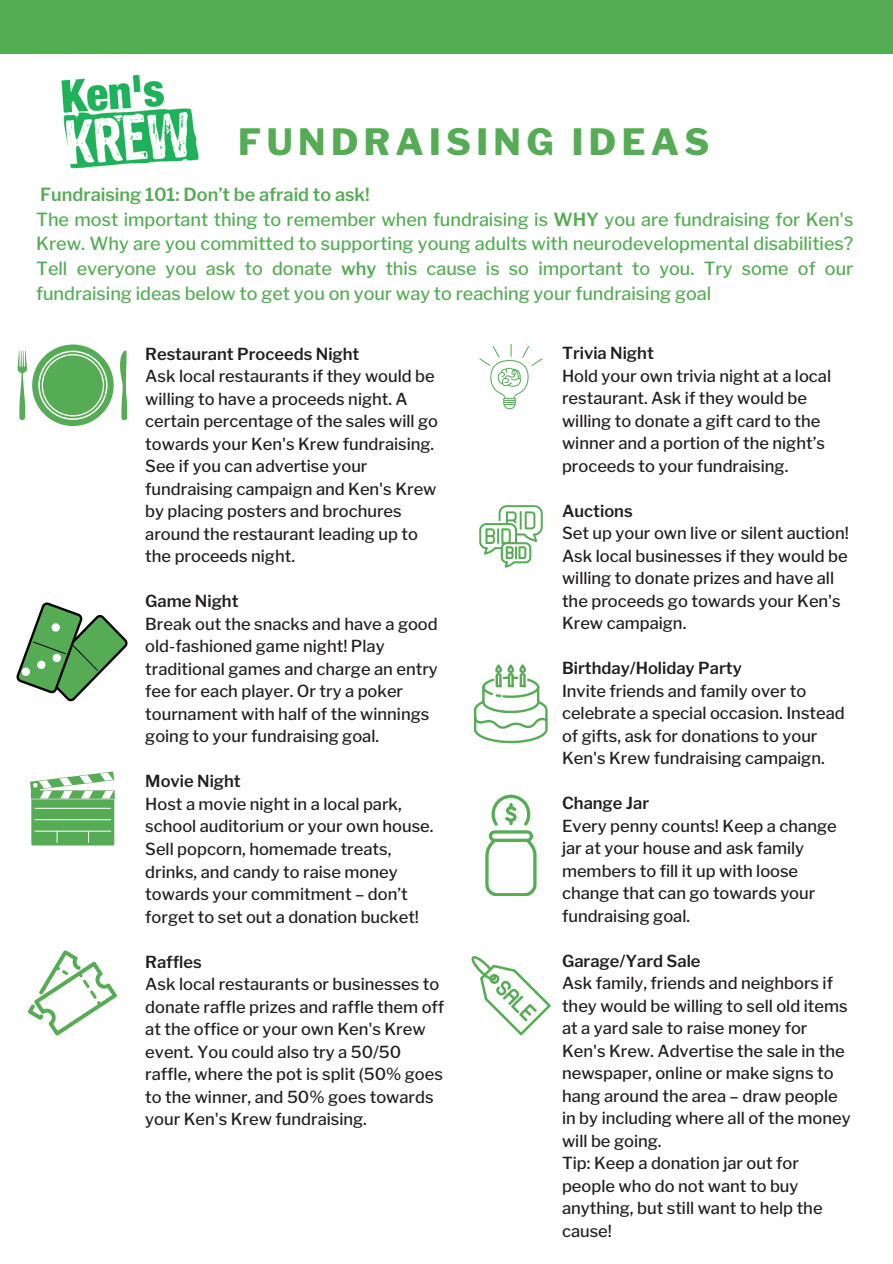
<style>
.page{position:relative;width:893px;height:1264px;background:#fff}
.page>*{position:absolute;margin:0;border:0;box-sizing:border-box;transform-origin:0 0}
.t1{font:800 36px "Libre Franklin";letter-spacing:.15em;color:#55ac55}
.t2{font:500 18px/24.8px "Libre Franklin";color:#55ac55;text-align:justify}
.t3{font:600 18px "Libre Franklin";color:#55ac55}
.t4{font:500 16.5px/22.5px "Libre Franklin";color:#231f20}
.t5{font:600 16.5px "Libre Franklin";color:#231f20}
.s1{font-weight:600}
</style>
<div class="page">
<img style="left:36px;top:53px;width:187px;height:116px">
<svg style="left:17px;top:344px;width:97px;height:81px"></svg>
<svg style="left:120px;top:350px;width:7px;height:70px"></svg>
<svg style="left:30px;top:771px;width:84px;height:74px"></svg>
<hr style="left:35px;top:819px;width:76px;height:1px;background:#fff">
<hr style="left:35px;top:808px;width:76px;height:1px;background:#fff">
<svg style="left:28px;top:950px;width:89px;height:85px"></svg>
<svg style="left:479px;top:344px;width:63px;height:65px"></svg>
<svg style="left:479px;top:505px;width:63px;height:62px"></svg>
<svg style="left:474px;top:664px;width:74px;height:79px"></svg>
<svg style="left:485px;top:794px;width:51px;height:101px"></svg>
<svg style="left:471px;top:956px;width:80px;height:79px"></svg>
<svg style="left:16px;top:602px;width:112px;height:100px"></svg>
<div style="left:0;top:0;width:892px;height:53px;background:#55ac55"></div>
<p class="t1" style="left:238px;top:120px;width:472px">FUNDRAISING IDEAS</p>
<p class="t3" style="left:40px;top:183px;width:331px">Fundraising 101: Don’t be afraid to ask!</p>
<h1 class="t2" style="left:36px;top:207px;width:818px">The most important thing to remember when fundraising is <span class="s1">WHY</span> you are fundraising for Ken's Krew. Why are you committed to supporting young adults with neurodevelopmental disabilities?<br>Tell everyone you ask to donate <span class="s1">why</span> this cause is so important to you. Try some of our fundraising ideas below to get you on your way to reaching your fundraising goal</h1>
<p class="t5" style="left:145px;top:344px;width:216px">Restaurant Proceeds Night</p>
<p class="t4" style="left:145px;top:365px;width:294px">Ask local restaurants if they would be willing to have a proceeds night. A certain percentage of the sales will go towards your Ken's Krew fundraising.<br>See if you can advertise your fundraising campaign and Ken's Krew by placing posters and brochures around the restaurant leading up to the proceeds night.</p>
<p class="t5" style="left:145px;top:591px;width:95px">Game Night</p>
<p class="t4" style="left:145px;top:612px;width:294px">Break out the snacks and have a good old-fashioned game night! Play traditional games and charge an entry fee for each player. Or try a poker tournament with half of the winnings going to your fundraising goal.</p>
<p class="t5" style="left:145px;top:771px;width:97px">Movie Night</p>
<p class="t4" style="left:145px;top:792px;width:290px">Host a movie night in a local park, school auditorium or your own house.<br>Sell popcorn, homemade treats, drinks, and candy to raise money towards your commitment – don’t forget to set out a donation bucket!</p>
<p class="t5" style="left:145px;top:951px;width:58px">Raffles</p>
<p class="t4" style="left:145px;top:972px;width:300px">Ask local restaurants or businesses to donate raffle prizes and raffle them off at the office or your own Ken's Krew event. You could also try a 50/50 raffle, where the pot is split (50% goes to the winner, and 50% goes towards your Ken's Krew fundraising.</p>
<p class="t5" style="left:562px;top:343px;width:93px">Trivia Night</p>
<p class="t4" style="left:562px;top:364px;width:270px">Hold your own trivia night at a local restaurant. Ask if they would be willing to donate a gift card to the winner and a portion of the night’s proceeds to your fundraising.</p>
<p class="t5" style="left:562px;top:500px;width:72px">Auctions</p>
<p class="t4" style="left:562px;top:522px;width:288px">Set up your own live or silent auction!<br>Ask local businesses if they would be willing to donate prizes and have all the proceeds go towards your Ken's<br>Krew campaign.</p>
<p class="t5" style="left:562px;top:658px;width:181px">Birthday/Holiday Party</p>
<p class="t4" style="left:562px;top:679px;width:284px">Invite friends and family over to celebrate a special occasion. Instead of gifts, ask for donations to your Ken's Krew fundraising campaign.</p>
<p class="t5" style="left:562px;top:793px;width:89px">Change Jar</p>
<p class="t4" style="left:562px;top:814px;width:276px">Every penny counts! Keep a change jar at your house and ask family members to fill it up with loose change that can go towards your fundraising goal.</p>
<p class="t5" style="left:562px;top:950px;width:140px">Garage/Yard Sale</p>
<p class="t4" style="left:562px;top:972px;width:290px">Ask family, friends and neighbors if they would be willing to sell old items at a yard sale to raise money for<br>Ken's Krew. Advertise the sale in the newspaper, online or make signs to hang around the area – draw people in by including where all of the money will be going.</p>
<p class="t4" style="left:562px;top:1152px;width:262px">Tip: Keep a donation jar out for people who do not want to buy anything, but still want to help the cause!</p>
</div>
